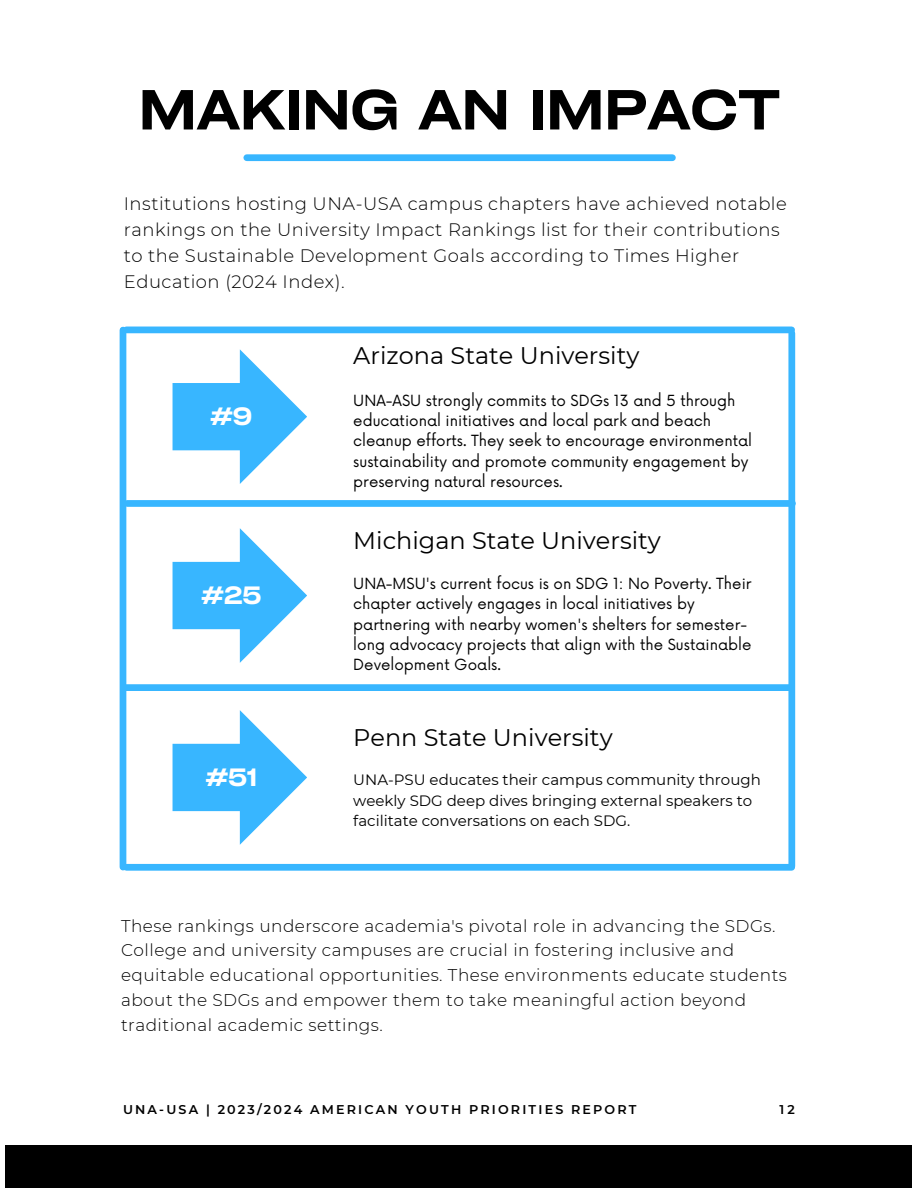
<style>
.page{position:relative;width:918px;height:1188px;background:#fff}
.page>*{position:absolute;margin:0;border:0;box-sizing:border-box;transform-origin:0 0}
.t1{font:600 expanded 54px "Cy Grotesk";color:#000}
.t2{font:24px "Montserrat";color:#000}
.t3{font:600 expanded 24px "Cy Grotesk";color:#fff}
.t4{font:300 18px/25.8px "Montserrat";letter-spacing:.03em;color:#000}
.t5{font:300 16.95px/24.8px "Montserrat";letter-spacing:.03em;color:#000}
.t6{font:15px/20.2px "Now";color:#000}
.t7{font:15px/20.2px "Montserrat";color:#000}
.t8{font:600 12.75px "Montserrat";letter-spacing:.17em;color:#000001}
</style>
<div class="page">
<div style="left:247px;top:154px;width:425px;height:7px;background:#38b6ff"></div>
<div style="left:126px;top:327px;width:666px;height:6px;background:#38b6ff"></div>
<div style="left:127px;top:500px;width:665px;height:7px;background:#38b6ff"></div>
<div style="left:126px;top:684px;width:665px;height:7px;background:#38b6ff"></div>
<div style="left:126px;top:864px;width:666px;height:7px;background:#38b6ff"></div>
<div style="left:120px;top:330px;width:6px;height:537px;background:#38b6ff"></div>
<div style="left:788px;top:333px;width:7px;height:533px;background:#38b6ff"></div>
<div style="left:6px;top:1145px;width:906px;height:43px;background:#000"></div>
<svg style="left:173px;top:349px;width:134px;height:135px"></svg>
<svg style="left:173px;top:528px;width:134px;height:135px"></svg>
<svg style="left:173px;top:710px;width:134px;height:135px"></svg>
<h4 class="t1" style="left:139px;top:75px;width:643px">MAKING AN IMPACT</h4>
<h4 class="t4" style="left:124px;top:191px;width:665px">Institutions hosting UNA-USA campus chapters have achieved notable rankings on the University Impact Rankings list for their contributions to the Sustainable Development Goals according to Times Higher Education (2024 Index).</h4>
<h1 class="t3" style="left:210px;top:401px;width:43px">#9</h1>
<p class="t3" style="left:202px;top:580px;width:61px">#25</p>
<p class="t3" style="left:206px;top:762px;width:53px">#51</p>
<h2 class="t2" style="left:353px;top:340px;width:288px">Arizona State University</h2>
<h5 class="t6" style="left:353px;top:391px;width:400px">UNA-ASU strongly commits to SDGs 13 and 5 through educational initiatives and local park and beach cleanup efforts. They seek to encourage environmental sustainability and promote community engagement by preserving natural resources.</h5>
<h5 class="t2" style="left:353px;top:526px;width:309px">Michigan State University</h5>
<h3 class="t6" style="left:353px;top:574px;width:400px">UNA-MSU's current focus is on SDG 1: No Poverty. Their chapter actively engages in local initiatives by partnering with nearby women's shelters for semester&shy;long advocacy projects that align with the Sustainable Development Goals.</h3>
<h2 class="t2" style="left:353px;top:723px;width:261px">Penn State University</h2>
<h2 class="t7" style="left:353px;top:770px;width:409px">UNA-PSU educates their campus community through weekly SDG deep dives bringing external speakers to facilitate conversations on each SDG.</h2>
<h3 class="t5" style="left:121px;top:913px;width:668px">These rankings underscore academia's pivotal role in advancing the SDGs.<br>College and university campuses are crucial in fostering inclusive and equitable educational opportunities. These environments educate students about the SDGs and empower them to take meaningful action beyond traditional academic settings.</h3>
<h3 class="t8" style="left:123px;top:1102px;width:515px">UNA-USA | 2023/2024 AMERICAN YOUTH PRIORITIES REPORT</h3>
<h5 class="t8" style="left:780px;top:1102px;width:17px">12</h5>
</div>
